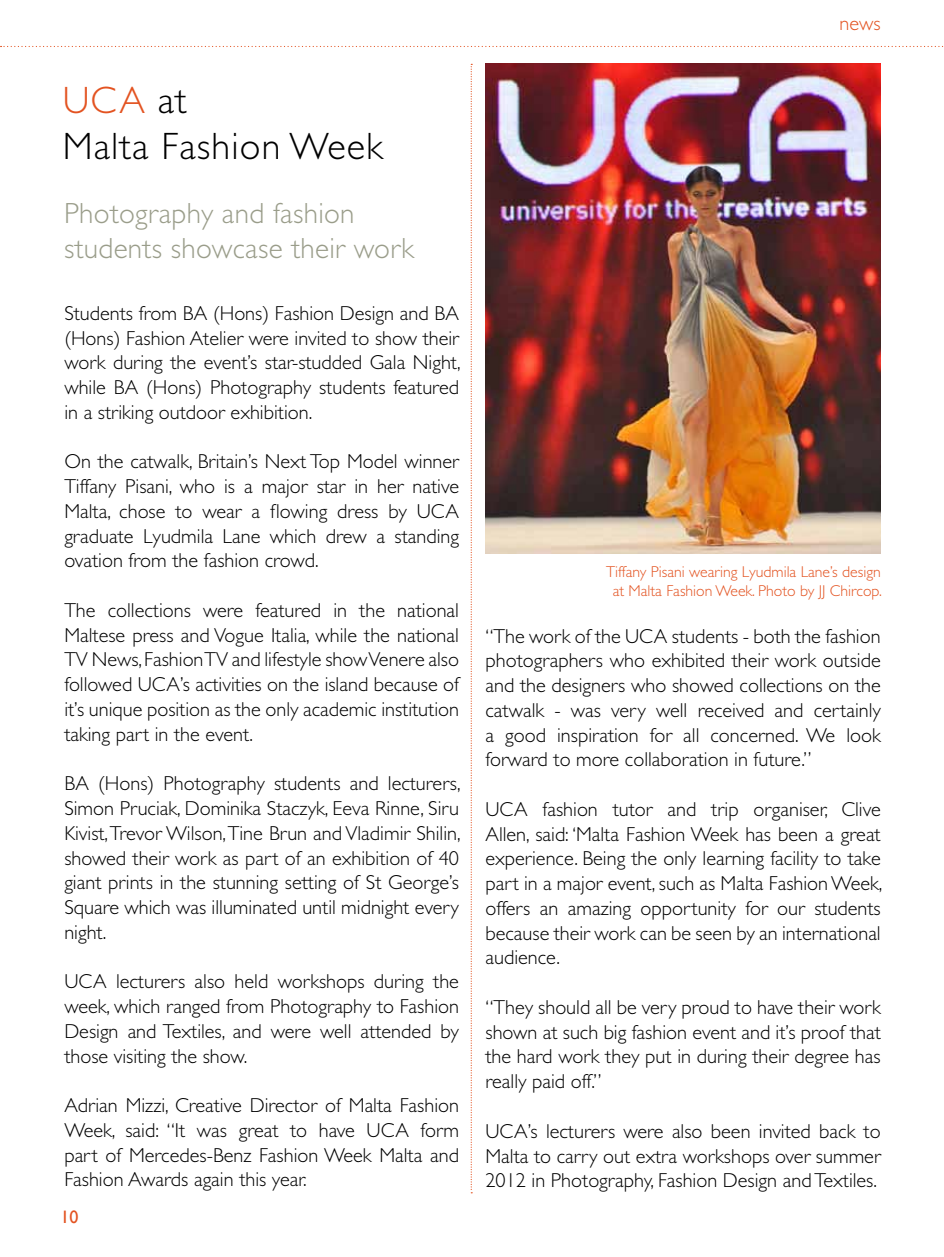
<style>
.page{position:relative;width:944px;height:1257px;background:#fff}
.page>*{position:absolute;margin:0;border:0;box-sizing:border-box;transform-origin:0 0}
.t1{font:300 38.25px/45.9px "Gill Sans";letter-spacing:.03em;color:#000}
.t2{font:300 29.25px/35.1px "Gill Sans";letter-spacing:.01em;color:#9a9d8a}
.t3{font:300 20.25px/24.8px "Gill Sans";color:#000;text-align:justify}
.t4{font:300 20.25px "Gill Sans";color:#e35321}
.t5{font:18px "Gill Sans";color:#e35321}
.t6{font:300 15.75px/18.9px "Gill Sans";color:#e35321;text-align:center}
.s1{color:#e35321}
</style>
<div class="page">
<svg style="left:1px;top:46px;width:943px;height:1px"></svg>
<svg style="left:471px;top:64px;width:1px;height:1129px"></svg>
<img style="left:485px;top:64px;width:396px;height:490px">
<h1 class="t1" style="left:63px;top:78px;width:321px"><span class="s1">UCA</span> at<br>Malta Fashion Week</h1>
<h2 class="t2" style="left:64px;top:196px;width:352px">Photography and fashion students showcase their work</h2>
<p class="t3" style="left:64px;top:301px;width:398px">Students from BA (Hons) Fashion Design and BA (Hons) Fashion Atelier were invited to show their work during the event’s star-studded Gala Night, while BA (Hons) Photography students featured in a striking outdoor exhibition.</p>
<p class="t3" style="left:64px;top:449px;width:396px">On the catwalk, Britain’s Next Top Model winner Tiffany Pisani, who is a major star in her native Malta, chose to wear a flowing dress by UCA graduate Lyudmila Lane which drew a standing ovation from the fashion crowd.</p>
<p class="t3" style="left:64px;top:598px;width:396px">The collections were featured in the national Maltese press and Vogue Italia, while the national TV News, Fashion TV and lifestyle show Venere also followed UCA’s activities on the island because of it’s unique position as the only academic institution taking part in the event.</p>
<p class="t3" style="left:64px;top:771px;width:398px">BA (Hons) Photography students and lecturers, Simon Pruciak, Dominika Staczyk, Eeva Rinne, Siru Kivist, Trevor Wilson, Tine Brun and Vladimir Shilin, showed their work as part of an exhibition of 40 giant prints in the stunning setting of St George’s Square which was illuminated until midnight every night.</p>
<p class="t3" style="left:64px;top:969px;width:396px">UCA lecturers also held workshops during the week, which ranged from Photography to Fashion Design and Textiles, and were well attended by those visiting the show.</p>
<p class="t3" style="left:64px;top:1093px;width:396px">Adrian Mizzi, Creative Director of Malta Fashion Week, said: “It was great to have UCA form part of Mercedes-Benz Fashion Week Malta and Fashion Awards again this year.</p>
<p class="t5" style="left:61px;top:1206px;width:19px">10</p>
<p class="t4" style="left:840px;top:12px;width:43px">news</p>
<p class="t6" style="left:606px;top:563px;width:277px">Tiffany Pisani wearing Lyudmila Lane’s design at Malta Fashion Week. Photo by JJ Chircop.</p>
<p class="t3" style="left:485px;top:623px;width:397px">“The work of the UCA students - both the fashion photographers who exhibited their work outside and the designers who showed collections on the catwalk - was very well received and certainly a good inspiration for all concerned. We look forward to more collaboration in future.”</p>
<p class="t3" style="left:485px;top:797px;width:398px">UCA fashion tutor and trip organiser, Clive Allen, said: ‘Malta Fashion Week has been a great experience. Being the only learning facility to take part in a major event, such as Malta Fashion Week, offers an amazing opportunity for our students because their work can be seen by an international audience.</p>
<p class="t3" style="left:485px;top:995px;width:397px">“They should all be very proud to have their work shown at such big fashion event and it’s proof that the hard work they put in during their degree has really paid off.”</p>
<p class="t3" style="left:485px;top:1118px;width:397px">UCA’s lecturers were also been invited back to Malta to carry out extra workshops over summer 2012 in Photography, Fashion Design and Textiles.</p>
</div>
